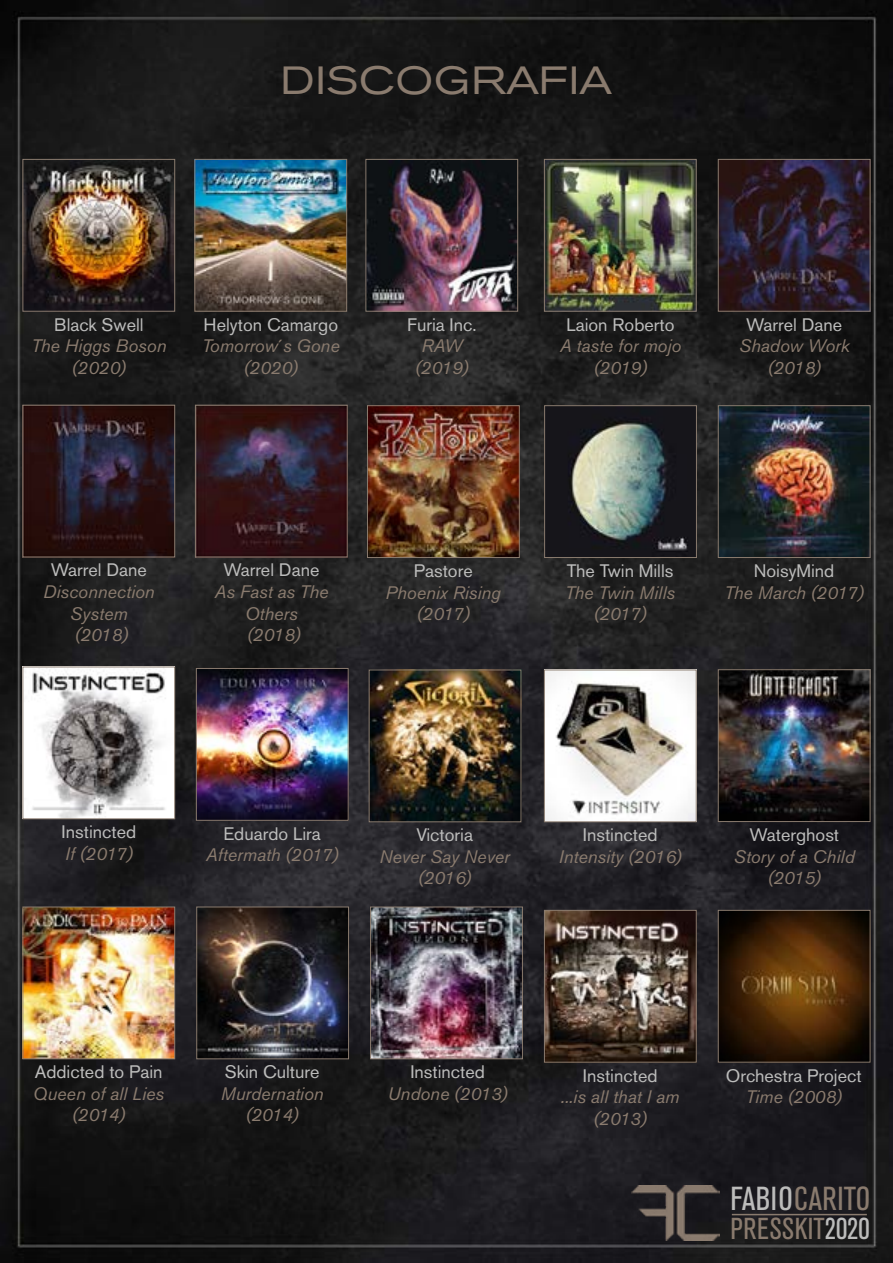
<style>
.page{position:relative;width:893px;height:1263px;background:#fff}
.page>*{position:absolute;margin:0;border:0;box-sizing:border-box;transform-origin:0 0}
.t1{font:expanded 39px "Akzidenz Grotesk Pro";letter-spacing:.02em;color:#8a7b6e}
.t2{font:condensed 33px "Akzidenz Grotesk Pro";letter-spacing:.02em;color:#8a7b6e}
.t3{font:condensed 30px "Akzidenz Grotesk Pro";letter-spacing:.02em;color:#8a7b6e}
.t4{font:italic 18px/21.6px "Akzidenz Grotesk Pro";color:#8a7b6e;text-align:center}
.t5{font:18px "Akzidenz Grotesk Pro";color:#bcbcbb}
.s1{color:#bcbcbb}
</style>
<div class="page">
<img style="left:0;top:0;width:893px;height:1263px">
<img style="left:631px;top:1185px;width:89px;height:55px">
<hr style="left:732px;top:1214px;width:135px;height:1px;background:#8a7b6e">
<img style="left:720px;top:161px;width:148px;height:149px">
<div style="left:718px;top:159px;width:152px;height:153px;border:1px solid #8a7b6e"></div>
<img style="left:24px;top:161px;width:149px;height:149px">
<div style="left:22px;top:159px;width:153px;height:153px;border:1px solid #8a7b6e"></div>
<img style="left:196px;top:161px;width:149px;height:149px">
<div style="left:194px;top:159px;width:153px;height:153px;border:1px solid #8a7b6e"></div>
<img style="left:367px;top:161px;width:149px;height:149px">
<div style="left:365px;top:159px;width:153px;height:153px;border:1px solid #8a7b6e"></div>
<img style="left:546px;top:161px;width:149px;height:149px">
<div style="left:544px;top:159px;width:153px;height:153px;border:1px solid #8a7b6e"></div>
<img style="left:197px;top:407px;width:149px;height:148px">
<div style="left:195px;top:405px;width:153px;height:152px;border:1px solid #8a7b6e"></div>
<img style="left:24px;top:407px;width:149px;height:148px">
<div style="left:22px;top:405px;width:153px;height:152px;border:1px solid #8a7b6e"></div>
<img style="left:24px;top:669px;width:149px;height:148px">
<div style="left:22px;top:667px;width:153px;height:152px;border:1px solid #8a7b6e"></div>
<img style="left:720px;top:671px;width:148px;height:149px">
<div style="left:718px;top:669px;width:152px;height:153px;border:1px solid #8a7b6e"></div>
<img style="left:369px;top:407px;width:149px;height:149px">
<div style="left:367px;top:405px;width:153px;height:153px;border:1px solid #8a7b6e"></div>
<img style="left:198px;top:670px;width:149px;height:149px">
<div style="left:196px;top:668px;width:153px;height:153px;border:1px solid #8a7b6e"></div>
<img style="left:24px;top:909px;width:149px;height:148px">
<div style="left:22px;top:907px;width:153px;height:152px;border:1px solid #8a7b6e"></div>
<img style="left:546px;top:912px;width:149px;height:148px">
<div style="left:544px;top:910px;width:153px;height:152px;border:1px solid #8a7b6e"></div>
<img style="left:546px;top:407px;width:149px;height:149px">
<div style="left:544px;top:405px;width:153px;height:153px;border:1px solid #8a7b6e"></div>
<img style="left:371px;top:672px;width:148px;height:148px">
<div style="left:369px;top:670px;width:152px;height:152px;border:1px solid #8a7b6e"></div>
<img style="left:198px;top:909px;width:149px;height:148px">
<div style="left:196px;top:907px;width:153px;height:152px;border:1px solid #8a7b6e"></div>
<img style="left:720px;top:912px;width:148px;height:148px">
<div style="left:718px;top:910px;width:152px;height:152px;border:1px solid #8a7b6e"></div>
<img style="left:720px;top:407px;width:148px;height:149px">
<div style="left:718px;top:405px;width:152px;height:153px;border:1px solid #8a7b6e"></div>
<img style="left:546px;top:672px;width:149px;height:148px">
<div style="left:544px;top:670px;width:153px;height:152px;border:1px solid #8a7b6e"></div>
<img style="left:372px;top:909px;width:149px;height:148px">
<div style="left:370px;top:907px;width:153px;height:152px;border:1px solid #8a7b6e"></div>
<h1 class="t1" style="left:280px;top:55px;width:333px">DISCOGRAFIA</h1>
<p class="t5" style="left:54px;top:313px;width:91px">Black Swell</p>
<p class="t4" style="left:31px;top:335px;width:137px">The Higgs Boson (2020)</p>
<p class="t5" style="left:204px;top:313px;width:136px">Helyton Camargo</p>
<p class="t4" style="left:202px;top:335px;width:139px">Tomorrow´s Gone (2020)</p>
<p class="t5" style="left:407px;top:313px;width:71px">Furia Inc.</p>
<p class="t4" style="left:415px;top:335px;width:55px">RAW (2019)</p>
<p class="t5" style="left:566px;top:313px;width:110px">Laion Roberto</p>
<p class="t4" style="left:560px;top:335px;width:123px">A taste for mojo (2019)</p>
<p class="t5" style="left:746px;top:313px;width:98px">Warrel Dane</p>
<p class="t4" style="left:739px;top:335px;width:112px">Shadow Work (2018)</p>
<p class="t5" style="left:51px;top:558px;width:98px">Warrel Dane</p>
<p class="t4" style="left:43px;top:581px;width:113px">Disconnection<br>System (2018)</p>
<p class="t5" style="left:223px;top:558px;width:98px">Warrel Dane</p>
<p class="t4" style="left:214px;top:581px;width:116px">As Fast as The<br>Others<br>(2018)</p>
<p class="t5" style="left:414px;top:559px;width:60px">Pastore</p>
<p class="t4" style="left:385px;top:581px;width:117px">Phoenix Rising (2017)</p>
<p class="t5" style="left:567px;top:559px;width:108px">The Twin Mills</p>
<p class="t4" style="left:565px;top:581px;width:111px">The Twin Mills (2017)</p>
<p class="t5" style="left:754px;top:559px;width:82px">NoisyMind</p>
<p class="t4" style="left:724px;top:581px;width:141px">The March (2017)</p>
<p class="t5" style="left:62px;top:820px;width:76px">Instincted</p>
<p class="t4" style="left:65px;top:842px;width:69px">If (2017)</p>
<p class="t5" style="left:223px;top:822px;width:99px">Eduardo Lira</p>
<p class="t4" style="left:206px;top:844px;width:134px">Aftermath (2017)</p>
<p class="t5" style="left:416px;top:823px;width:58px">Victoria</p>
<p class="t4" style="left:379px;top:845px;width:132px">Never Say Never (2016)</p>
<p class="t5" style="left:583px;top:823px;width:76px">Instincted</p>
<p class="t4" style="left:559px;top:845px;width:124px">Intensity (2016)</p>
<p class="t5" style="left:749px;top:823px;width:91px">Waterghost</p>
<p class="t4" style="left:734px;top:845px;width:122px">Story of a Child (2015)</p>
<p class="t5" style="left:35px;top:1060px;width:129px">Addicted to Pain</p>
<p class="t4" style="left:33px;top:1082px;width:132px">Queen of all Lies (2014)</p>
<p class="t5" style="left:225px;top:1060px;width:96px">Skin Culture</p>
<p class="t4" style="left:221px;top:1082px;width:104px">Murdernation (2014)</p>
<p class="t5" style="left:410px;top:1060px;width:76px">Instincted</p>
<p class="t4" style="left:388px;top:1082px;width:121px">Undone (2013)</p>
<p class="t5" style="left:583px;top:1064px;width:76px">Instincted</p>
<p class="t4" style="left:561px;top:1086px;width:120px">...is all that I am (2013)</p>
<p class="t5" style="left:726px;top:1064px;width:137px">Orchestra Project</p>
<p class="t4" style="left:746px;top:1086px;width:98px">Time (2008)</p>
<h2 class="t2" style="left:730px;top:1177px;width:141px"><span class="s1">FABIO</span>CARITO</h2>
<h3 class="t3" style="left:730px;top:1209px;width:141px">PRESSKIT<span class="s1">2020</span></h3>
</div>
